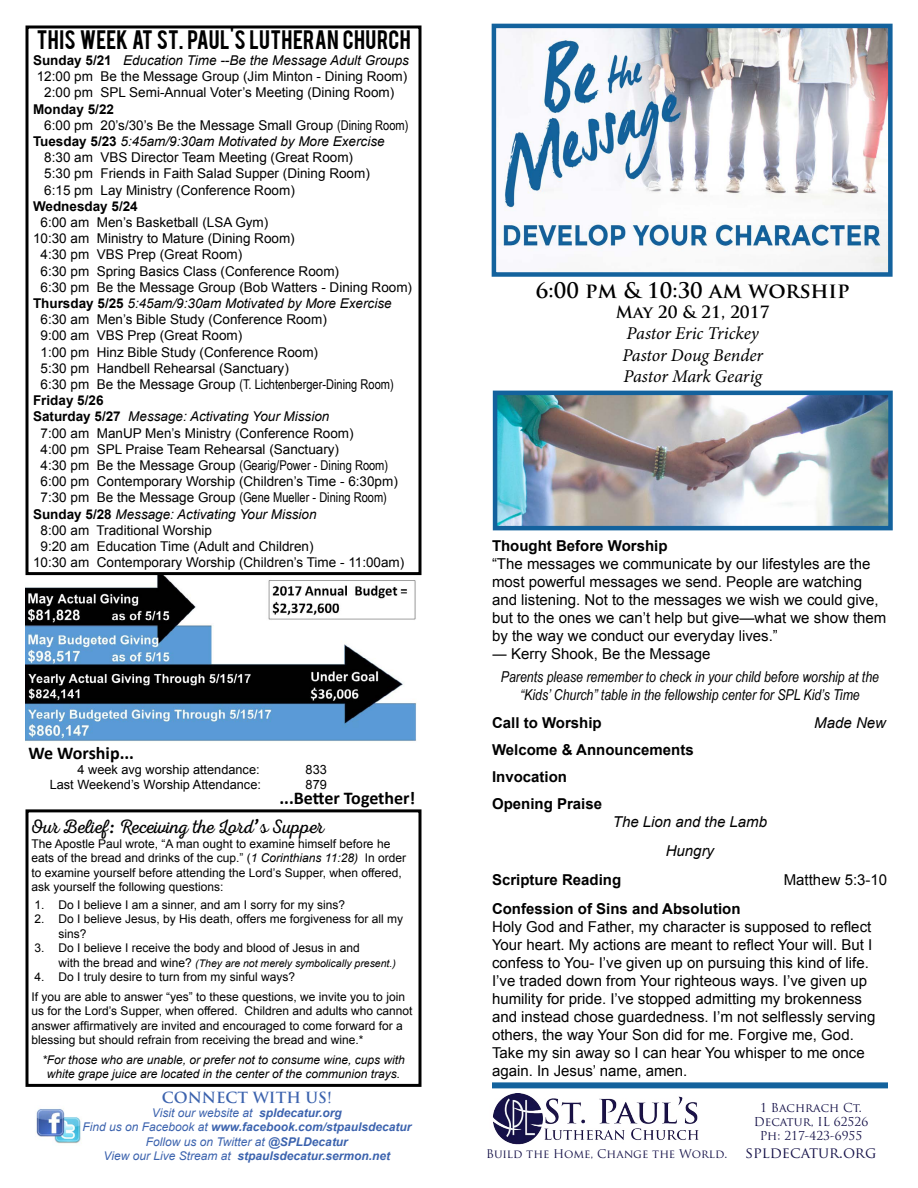
<style>
.page{position:relative;width:918px;height:1188px;background:#fff}
.page>*{position:absolute;margin:0;border:0;box-sizing:border-box;transform-origin:0 0}
.t1{font:21px "Bebas";letter-spacing:.015em;color:#000}
.t2{font:700 21px "Trajan Pro";color:#000}
.t3{font:19.5px "Nexa Rust Script L 0";letter-spacing:-.005em;color:#000}
.t4{font:italic 18px/21.6px "Minion Pro";letter-spacing:-.01em;color:#000}
.t5{font:700 18px "Calibri";color:#000}
.t6{font:700 16.5px "Trajan Pro";color:#000}
.t7{font:15px/18px "Arial";color:#000}
.t8{font:700 15px/27px "Arial";color:#000}
.t9{font:italic 15px/18px "Arial Narrow";color:#000;text-align:center}
.t10{font:italic 15px/28.8px "Arial";color:#000;text-align:center}
.t11{font:700 15px "Trajan Pro";color:#3c63ae}
.t12{font:13.5px/16.2px "Arial";color:#000;text-align:center}
.t13{font:italic 13.5px "Arial";color:#000}
.t14{font:13.5px "Arial Narrow";color:#000}
.t15{font:700 13.5px "Arial";color:#000}
.t16{font:12.75px "Arial";color:#000}
.t17{font:12px/14.4px "Arial";color:#000}
.t18{font:italic 700 12px/14.4px "Arial";color:#3c63ae;text-align:center}
.t19{font:italic 12px/14.4px "Arial";color:#000;text-align:center}
.t20{font:12px/14.4px "Trajan Pro";color:#151148;text-align:center}
.t21{font:11.7px "Trajan Pro";color:#151148}
.t22{font:italic 10.5px "Arial";color:#000}
.s1{font-weight:700}
.s2{font-style:italic}
.s3{font-family:"Arial Narrow"}
.s4{font-weight:700;font-style:normal}
.s5{font-family:"Arial"}
.s6{font-family:"Nexa Script Free"}
.s7{font-style:normal;font-size:12px}
.s8{font-weight:400}
.s9{font-size:15px}
</style>
<div class="page">
<img style="left:26px;top:575px;width:396px;height:166px">
<img style="left:36px;top:1109px;width:45px;height:35px">
<div style="left:492px;top:1082px;width:396px;height:6px;background:#13629d"></div>
<div style="left:26px;top:809px;width:396px;height:278px;border:3px solid #000"></div>
<img style="left:493px;top:1094px;width:206px;height:51px">
<img style="left:498px;top:396px;width:390px;height:129px">
<div style="left:493px;top:391px;width:400px;height:139px;border:4px solid #13629d"></div>
<img style="left:497px;top:29px;width:391px;height:243px">
<div style="left:492px;top:24px;width:401px;height:253px;border:4px solid #13629d"></div>
<div style="left:26px;top:26px;width:396px;height:549px;border:3px solid #000"></div>
<h1 class="t1" style="left:37px;top:24px;width:375px">THIS WEEK AT ST. PAUl's LUTHERAN CHURCH</h1>
<p class="t12" style="left:33px;top:52px;width:378px"><span class="s1">Sunday 5/21</span> <span class="s2">Education Time --Be the Message Adult Groups<br></span>12:00 pm Be the Message Group (Jim Minton - Dining Room)<br>2:00 pm SPL Semi-Annual Voter’s Meeting (Dining Room)</p>
<p class="t15" style="left:33px;top:100px;width:83px">Monday 5/22</p>
<p class="t12" style="left:44px;top:117px;width:366px">6:00 pm 20’s/30’s Be the Message Small Group <span class="s3">(Dining Room)</span></p>
<p class="t13" style="left:33px;top:132px;width:353px"><span class="s4">Tuesday 5/23</span> 5:45am/9:30am Motivated by More Exercise</p>
<p class="t12" style="left:44px;top:149px;width:310px">8:30 am VBS Director Team Meeting (Great Room)</p>
<p class="t12" style="left:44px;top:166px;width:327px">5:30 pm Friends in Faith Salad Supper (Dining Room)</p>
<p class="t12" style="left:44px;top:182px;width:252px">6:15 pm Lay Ministry (Conference Room)</p>
<p class="t15" style="left:33px;top:197px;width:106px">Wednesday 5/24</p>
<p class="t12" style="left:41px;top:214px;width:229px">6:00 am Men’s Basketball (LSA Gym)</p>
<p class="t12" style="left:33px;top:230px;width:263px">10:30 am Ministry to Mature (Dining Room)</p>
<p class="t12" style="left:41px;top:247px;width:203px">4:30 pm VBS Prep (Great Room)</p>
<p class="t12" style="left:41px;top:263px;width:300px">6:30 pm Spring Basics Class (Conference Room)</p>
<p class="t12" style="left:41px;top:279px;width:373px">6:30 pm Be the Message Group (Bob Watters - Dining Room)</p>
<p class="t13" style="left:33px;top:294px;width:360px"><span class="s4">Thursday 5/25</span> 5:45am/9:30am Motivated by More Exercise</p>
<p class="t12" style="left:41px;top:311px;width:288px">6:30 am Men’s Bible Study (Conference Room)</p>
<p class="t12" style="left:41px;top:328px;width:203px">9:00 am VBS Prep (Great Room)</p>
<p class="t12" style="left:41px;top:344px;width:279px">1:00 pm Hinz Bible Study (Conference Room)</p>
<p class="t12" style="left:41px;top:360px;width:250px">5:30 pm Handbell Rehearsal (Sanctuary)</p>
<p class="t14" style="left:41px;top:374px;width:355px"><span class="s5">6:30 pm Be the Message Group</span> (T. Lichtenberger-Dining Room)</p>
<p class="t15" style="left:33px;top:391px;width:72px">Friday 5/26</p>
<p class="t13" style="left:33px;top:408px;width:298px"><span class="s4">Saturday 5/27</span> Message: Activating Your Mission</p>
<p class="t12" style="left:41px;top:425px;width:315px">7:00 am ManUP Men’s Ministry (Conference Room)</p>
<p class="t12" style="left:41px;top:441px;width:300px">4:00 pm SPL Praise Team Rehearsal (Sanctuary)</p>
<p class="t14" style="left:41px;top:455px;width:349px"><span class="s5">4:30 pm Be the Message Group</span> (Gearig/Power - Dining Room)</p>
<p class="t12" style="left:41px;top:473px;width:359px">6:00 pm Contemporary Worship (Children’s Time - 6:30pm)</p>
<p class="t14" style="left:41px;top:488px;width:348px"><span class="s5">7:30 pm Be the Message Group</span> (Gene Mueller - Dining Room)</p>
<p class="t13" style="left:33px;top:505px;width:285px"><span class="s4">Sunday 5/28</span> Message: Activating Your Mission</p>
<p class="t12" style="left:41px;top:522px;width:173px">8:00 am Traditional Worship</p>
<p class="t12" style="left:41px;top:538px;width:275px">9:20 am Education Time (Adult and Children)</p>
<p class="t12" style="left:33px;top:554px;width:373px">10:30 am Contemporary Worship (Children’s Time - 11:00am)</p>
<h3 class="t5" style="left:28px;top:742px;width:107px">We Worship...</h3>
<p class="t16" style="left:78px;top:761px;width:184px">4 week avg worship attendance:</p>
<p class="t16" style="left:306px;top:761px;width:23px">833</p>
<p class="t16" style="left:50px;top:776px;width:213px">Last Weekend’s Worship Attendance:</p>
<p class="t16" style="left:306px;top:776px;width:23px">879</p>
<h3 class="t5" style="left:279px;top:787px;width:138px">...Better Together!</h3>
<h2 class="t3" style="left:32px;top:816px;width:294px">Our Belief<span class="s6">:</span> Receiving the Lord<span class="s6">’</span>s Supper</h2>
<p class="t17" style="left:32px;top:836px;width:376px">The Apostle Paul wrote, “A man ought to examine himself before he eats of the bread and drinks of the cup.” (<span class="s2">1 Corinthians 11:28)</span> In order to examine yourself before attending the Lord’s Supper, when offered, ask yourself the following questions:</p>
<p class="t17" style="left:34px;top:898px;width:312px">1. Do I believe I am a sinner, and am I sorry for my sins?</p>
<p class="t17" style="left:58px;top:912px;width:346px;text-indent:-24px">2. Do I believe Jesus, by His death, offers me forgiveness for all my sins?</p>
<p class="t17" style="left:34px;top:941px;width:327px">3. Do I believe I receive the body and blood of Jesus in and</p>
<p class="t22" style="left:58px;top:956px;width:339px"><span class="s7">with the bread and wine?</span> (They are not merely symbolically present.)</p>
<p class="t17" style="left:32px;top:967px;width:375px;line-height:19.8px">4. Do I truly desire to turn from my sinful ways?<br>If you are able to answer “yes” to these questions, we invite you to join</p>
<p class="t17" style="left:32px;top:1004px;width:383px">us for the Lord’s Supper, when offered. Children and adults who cannot answer affirmatively are invited and encouraged to come forward for a blessing but should refrain from receiving the bread and wine.*</p>
<p class="t19" style="left:42px;top:1053px;width:364px">*For those who are unable, or prefer not to consume wine, cups with white grape juice are located in the center of the communion trays.</p>
<p class="t11" style="left:162px;top:1088px;width:171px">CONNECT WITH US!</p>
<p class="t18" style="left:82px;top:1106px;width:331px"><span class="s8">Visit our website at</span> spldecatur.org<br><span class="s8">Find us on Facebook at</span> www.facebook.com/stpaulsdecatur <span class="s8">Follow us on Twitter at</span> @SPLDecatur<br><span class="s8">View our Live Stream at</span> stpaulsdecatur.sermon.net</p>
<h1 class="t2" style="left:536px;top:277px;width:315px">6:00 pm &amp; 10:30 am worship</h1>
<p class="t6" style="left:616px;top:301px;width:155px">May 20 &amp; 21, 2017</p>
<h3 class="t4" style="left:622px;top:323px;width:142px">Pastor Eric Trickey<br>Pastor Doug Bender<br>Pastor Mark Gearig</h3>
<p class="t8" style="left:492px;top:533px;width:177px">Thought Before Worship</p>
<p class="t7" style="left:492px;top:555px;width:396px">“The messages we communicate by our lifestyles are the most powerful messages we send. People are watching and listening. Not to the messages we wish we could give, but to the ones we can’t help but give—what we show them by the way we conduct our everyday lives.”<br>― Kerry Shook, Be the Message</p>
<p class="t9" style="left:501px;top:667px;width:380px">Parents please remember to check in your child before worship at the “Kids’ Church” table in the fellowship center for SPL Kid’s Time</p>
<p class="t8" style="left:492px;top:710px;width:111px">Call to Worship</p>
<p class="t10" style="left:814px;top:709px;width:73px">Made New</p>
<p class="t8" style="left:492px;top:737px;width:203px">Welcome &amp; Announcements<br>Invocation<br>Opening Praise</p>
<p class="t10" style="left:613px;top:808px;width:156px">The Lion and the Lamb<br>Hungry</p>
<p class="t8" style="left:492px;top:867px;width:131px">Scripture Reading</p>
<p class="t7" style="left:784px;top:871px;width:105px">Matthew 5:3-10</p>
<p class="t8" style="left:492px;top:896px;width:250px">Confession of Sins and Absolution</p>
<p class="t7" style="left:492px;top:918px;width:385px">Holy God and Father, my character is supposed to reflect Your heart. My actions are meant to reflect Your will. But I confess to You- I’ve given up on pursuing this kind of life.<br>I’ve traded down from Your righteous ways. I’ve given up humility for pride. I’ve stopped admitting my brokenness and instead chose guardedness. I’m not selflessly serving others, the way Your Son did for me. Forgive me, God.<br>Take my sin away so I can hear You whisper to me once again. In Jesus’ name, amen.</p>
<p class="t20" style="left:754px;top:1100px;width:116px">1 Bachrach Ct.<br>Decatur, IL 62526<br>Ph: 217-423-6955</p>
<p class="t21" style="left:486px;top:1147px;width:392px">Build the Home, Change the World. <span class="s9">spldecatur.org</span></p>
</div>
